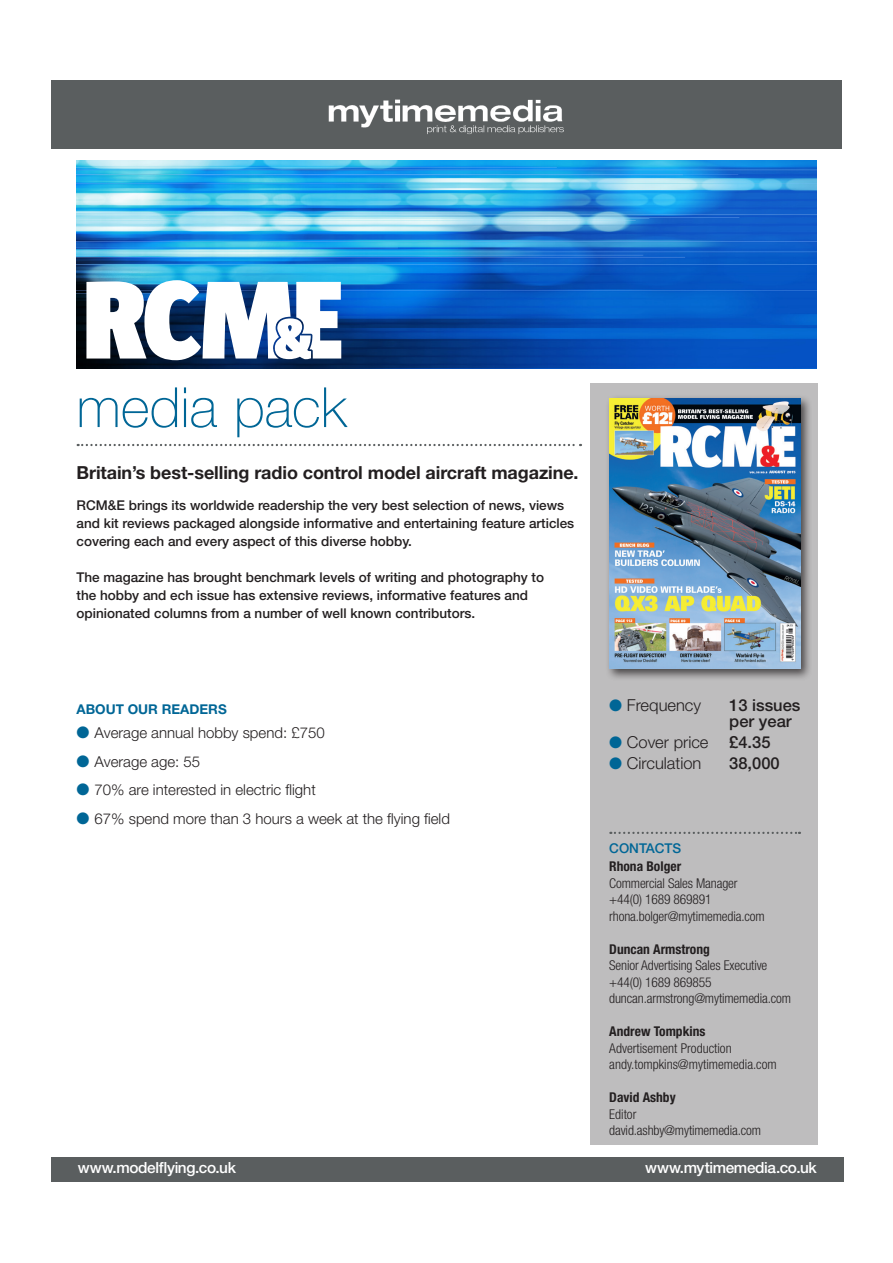
<style>
.page{position:relative;width:893px;height:1263px;background:#fff}
.page>*{position:absolute;margin:0;border:0;box-sizing:border-box;transform-origin:0 0}
.t1{font:100 55.5px "Helvetica Neue";color:#006696}
.t2{font:700 18px "Helvetica Neue";letter-spacing:-.005em;color:#231f20}
.t3{font:300 16.5px "Helvetica Neue";color:#231f20}
.t4{font:500 16.5px "Helvetica Neue";color:#231f20}
.t5{font:500 15.45px "Helvetica Neue";letter-spacing:-.025em;color:#fff}
.t6{font:300 15px "Helvetica Neue";color:#231f20}
.t7{font:500 13.5px/18px "Helvetica Neue";color:#231f20}
.t8{font:300 condensed 13.5px/16.5px "Helvetica Neue";letter-spacing:-.01em;color:#231f20}
.t9{font:700 condensed 13.5px "Helvetica Neue";color:#231f20}
.t10{font:700 13.5px "Helvetica Neue";color:#006696}
.t11{font:500 13.5px "Helvetica Neue";color:#006696}
.s1{color:#006696}
.s2{font-weight:700}
</style>
<div class="page">
<div style="left:51px;top:81px;width:791px;height:68px;background:#5a5e5f"></div>
<img style="left:328px;top:99px;width:236px;height:36px">
<div style="left:51px;top:1157px;width:792px;height:24px;background:#5a5e5f"></div>
<div style="left:591px;top:383px;width:227px;height:761px;background:#bebdbe"></div>
<div style="left:605px;top:395px;width:208px;height:286px;background:#231f20;opacity:.75"></div>
<img style="left:609px;top:399px;width:191px;height:269px">
<img style="left:77px;top:161px;width:739px;height:208px">
<svg style="left:78px;top:444px;width:503px;height:2px"></svg>
<svg style="left:610px;top:832px;width:190px;height:2px"></svg>
<svg style="left:86px;top:280px;width:255px;height:80px"></svg>
<p class="t1" style="left:77px;top:376px;width:271px">media pack</p>
<p class="t2" style="left:77px;top:462px;width:504px">Britain’s best-selling radio control model aircraft magazine.</p>
<p class="t7" style="left:77px;top:496px;width:499px">RCM&amp;E brings its worldwide readership the very best selection of news, views and kit reviews packaged alongside informative and entertaining feature articles covering each and every aspect of this diverse hobby.</p>
<p class="t7" style="left:77px;top:568px;width:469px">The magazine has brought benchmark levels of writing and photography to the hobby and ech issue has extensive reviews, informative features and opinionated columns from a number of well known contributors.</p>
<p class="t10" style="left:77px;top:701px;width:152px">ABOUT OUR READERS</p>
<p class="t6" style="left:77px;top:724px;width:250px"><span class="s1">●</span> Average annual hobby spend: £750</p>
<p class="t6" style="left:77px;top:752px;width:125px"><span class="s1">●</span> Average age: 55</p>
<p class="t6" style="left:77px;top:781px;width:241px"><span class="s1">●</span> 70% are interested in electric flight</p>
<p class="t6" style="left:77px;top:809px;width:375px"><span class="s1">●</span> 67% spend more than 3 hours a week at the flying field</p>
<p class="t3" style="left:609px;top:695px;width:93px"><span class="s1">●</span> Frequency</p>
<p class="t4" style="left:729px;top:695px;width:73px">13 issues</p>
<p class="t4" style="left:729px;top:712px;width:64px">per year</p>
<p class="t3" style="left:609px;top:732px;width:101px"><span class="s1">●</span> Cover price</p>
<p class="t4" style="left:729px;top:733px;width:43px">£4.35</p>
<p class="t3" style="left:609px;top:753px;width:94px"><span class="s1">●</span> Circulation</p>
<p class="t4" style="left:729px;top:754px;width:52px">38,000</p>
<p class="t11" style="left:609px;top:840px;width:74px">CONTACTS</p>
<p class="t9" style="left:609px;top:858px;width:73px">Rhona Bolger</p>
<p class="t8" style="left:609px;top:874px;width:130px">Commercial Sales Manager</p>
<p class="t8" style="left:609px;top:891px;width:104px">+44(0) 1689 869891</p>
<p class="t8" style="left:609px;top:907px;width:157px">rhona.bolger@mytimemedia.com</p>
<p class="t8" style="left:609px;top:940px;width:160px"><span class="s2">Duncan Armstrong<br></span>Senior Advertising Sales Executive</p>
<p class="t8" style="left:609px;top:973px;width:104px">+44(0) 1689 869855</p>
<p class="t8" style="left:609px;top:990px;width:183px">duncan.armstrong@mytimemedia.com</p>
<p class="t9" style="left:609px;top:1023px;width:98px">Andrew Tompkins</p>
<p class="t8" style="left:609px;top:1039px;width:124px">Advertisement Production</p>
<p class="t8" style="left:609px;top:1056px;width:169px">andy.tompkins@mytimemedia.com</p>
<p class="t9" style="left:609px;top:1089px;width:68px">David Ashby</p>
<p class="t8" style="left:609px;top:1105px;width:29px">Editor</p>
<p class="t8" style="left:609px;top:1122px;width:153px">david.ashby@mytimemedia.com</p>
<p class="t5" style="left:78px;top:1158px;width:160px">www.modelflying.co.uk</p>
<p class="t5" style="left:645px;top:1158px;width:173px">www.mytimemedia.co.uk</p>
</div>
